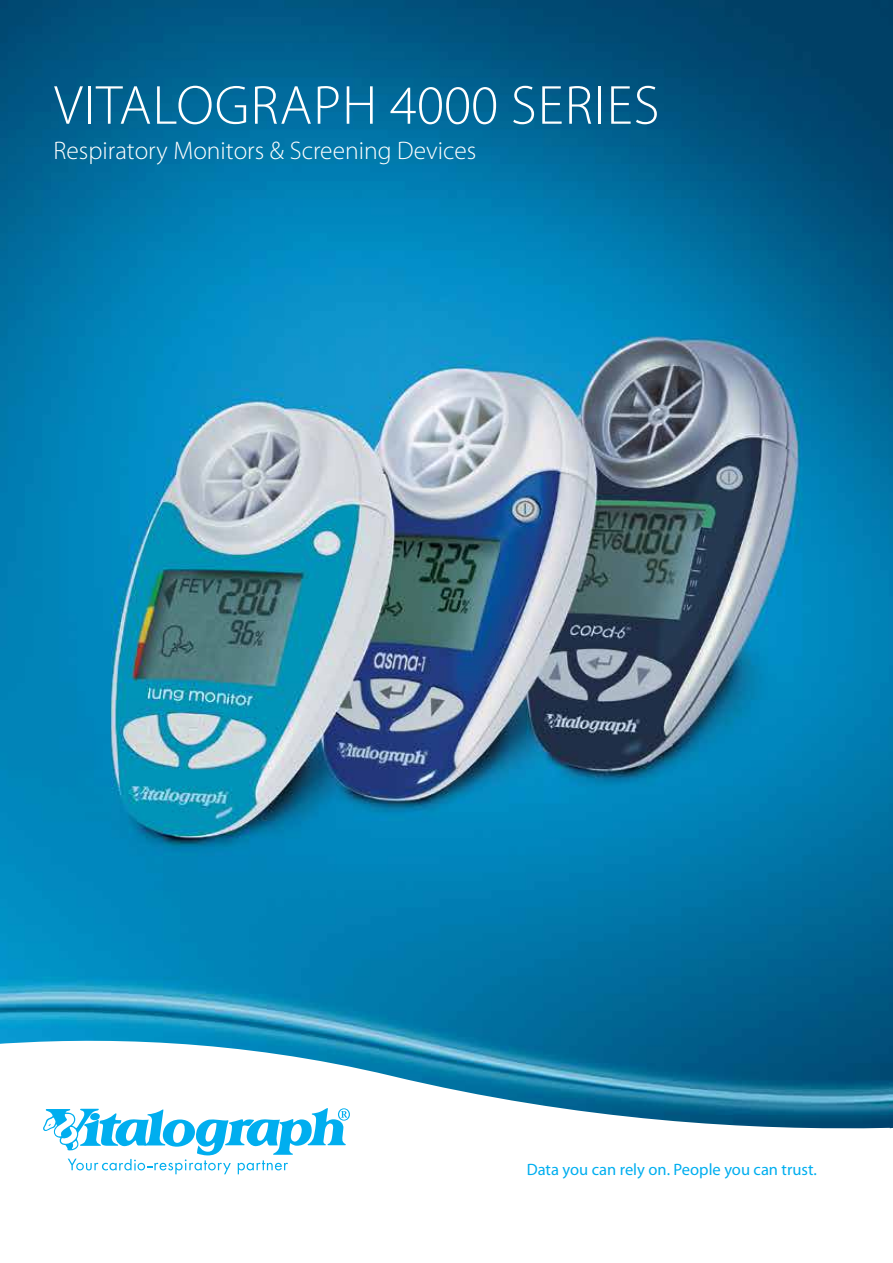
<style>
.page{position:relative;width:893px;height:1263px;background:#fff}
.page>*{position:absolute;margin:0;border:0;box-sizing:border-box;transform-origin:0 0}
.t1{font:300 55.5px "Myriad Pro";letter-spacing:.02em;color:#fff}
.t2{font:300 25.5px "Myriad Pro";color:#fff}
.t3{font:16.5px "Myriad Pro";color:#00aeef}
</style>
<div class="page">
<img style="left:0;top:0;width:893px;height:1111px">
<svg style="left:0;top:1036px;width:890px;height:139px"></svg>
<svg style="left:877px;top:1111px;width:16px;height:64px"></svg>
<svg style="left:43px;top:1108px;width:307px;height:66px"></svg>
<h1 class="t1" style="left:54px;top:75px;width:607px">VITALOGRAPH 4000 SERIES</h1>
<p class="t2" style="left:54px;top:136px;width:424px">Respiratory Monitors &amp; Screening Devices</p>
<p class="t3" style="left:527px;top:1160px;width:292px">Data you can rely on. People you can trust.</p>
</div>
